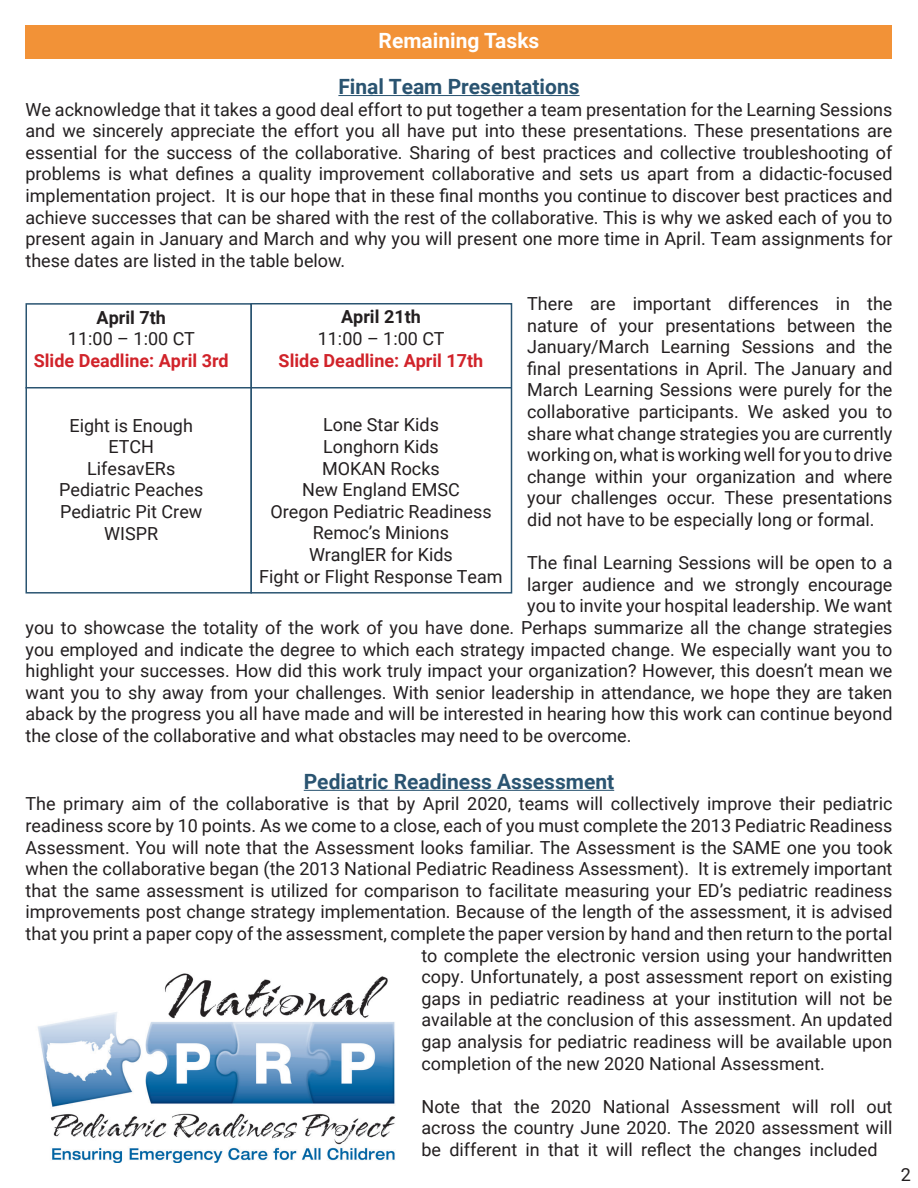
<style>
.page{position:relative;width:918px;height:1188px;background:#fff}
.page>*{position:absolute;margin:0;border:0;box-sizing:border-box;transform-origin:0 0}
.t1{font:700 21px "Roboto";color:#2a5471}
.t2{font:700 21px "Roboto";color:#fff}
.t3{font:18px/21.6px "Roboto";color:#231f20;text-align:justify}
.t4{font:700 18px/21.6px "Roboto";color:#d1232a;text-align:center}
.s1{color:#231f20}
.s2{font-weight:400;color:#231f20}
</style>
<div class="page">
<div style="left:26px;top:26px;width:866px;height:33px;background:#f29237"></div>
<hr style="left:338px;top:95px;width:242px;height:1px;background:#2a5471">
<hr style="left:304px;top:790px;width:310px;height:1px;background:#2a5471">
<div style="left:26px;top:303px;width:226px;height:291px;border:2px solid #2a5471"></div>
<div style="left:250px;top:303px;width:262px;height:291px;border:2px solid #2a5471"></div>
<img style="left:38px;top:973px;width:357px;height:189px">
<hr style="left:26px;top:387px;width:486px;height:1px;background:#2a5471">
<p class="t2" style="left:379px;top:25px;width:162px">Remaining Tasks</p>
<p class="t1" style="left:338px;top:72px;width:243px">Final Team Presentations</p>
<p class="t3" style="left:26px;top:98px;width:869px">We acknowledge that it takes a good deal effort to put together a team presentation for the Learning Sessions and we sincerely appreciate the effort you all have put into these presentations. These presentations are essential for the success of the collaborative. Sharing of best practices and collective troubleshooting of problems is what defines a quality improvement collaborative and sets us apart from a didactic-focused implementation project. It is our hope that in these final months you continue to discover best practices and achieve successes that can be shared with the rest of the collaborative. This is why we asked each of you to present again in January and March and why you will present one more time in April. Team assignments for these dates are listed in the table below.</p>
<p class="t3" style="left:527px;top:292px;width:367px">There are important differences in the nature of your presentations between the January/March Learning Sessions and the final presentations in April. The January and March Learning Sessions were purely for the collaborative participants. We asked you to share what change strategies you are currently working on, what is working well for you to drive change within your organization and where your challenges occur. These presentations did not have to be especially long or formal.</p>
<p class="t3" style="left:527px;top:551px;width:367px">The final Learning Sessions will be open to a</p>
<p class="t3" style="left:527px;top:573px;width:367px">larger audience and we strongly encourage</p>
<p class="t3" style="left:527px;top:595px;width:367px">you to invite your hospital leadership. We want</p>
<p class="t3" style="left:26px;top:616px;width:869px">you to showcase the totality of the work of you have done. Perhaps summarize all the change strategies</p>
<p class="t3" style="left:26px;top:638px;width:868px">you employed and indicate the degree to which each strategy impacted change. We especially want you to</p>
<p class="t3" style="left:26px;top:659px;width:869px">highlight your successes. How did this work truly impact your organization? However, this doesn’t mean we</p>
<p class="t3" style="left:26px;top:681px;width:869px">want you to shy away from your challenges. With senior leadership in attendance, we hope they are taken</p>
<p class="t3" style="left:26px;top:703px;width:868px">aback by the progress you all have made and will be interested in hearing how this work can continue beyond</p>
<p class="t3" style="left:26px;top:724px;width:607px">the close of the collaborative and what obstacles may need to be overcome.</p>
<p class="t1" style="left:304px;top:767px;width:312px">Pediatric Readiness Assessment</p>
<p class="t3" style="left:26px;top:793px;width:869px">The primary aim of the collaborative is that by April 2020, teams will collectively improve their pediatric</p>
<p class="t3" style="left:26px;top:814px;width:869px">readiness score by 10 points. As we come to a close, each of you must complete the 2013 Pediatric Readiness</p>
<p class="t3" style="left:26px;top:836px;width:868px">Assessment. You will note that the Assessment looks familiar. The Assessment is the SAME one you took</p>
<p class="t3" style="left:26px;top:857px;width:869px">when the collaborative began (the 2013 National Pediatric Readiness Assessment). It is extremely important</p>
<p class="t3" style="left:26px;top:879px;width:869px">that the same assessment is utilized for comparison to facilitate measuring your ED’s pediatric readiness</p>
<p class="t3" style="left:26px;top:901px;width:869px">improvements post change strategy implementation. Because of the length of the assessment, it is advised</p>
<p class="t3" style="left:26px;top:922px;width:868px">that you print a paper copy of the assessment, complete the paper version by hand and then return to the portal</p>
<p class="t3" style="left:422px;top:944px;width:473px">to complete the electronic version using your handwritten</p>
<p class="t3" style="left:422px;top:965px;width:473px">copy. Unfortunately, a post assessment report on existing</p>
<p class="t3" style="left:422px;top:987px;width:473px">gaps in pediatric readiness at your institution will not be</p>
<p class="t3" style="left:422px;top:1009px;width:473px">available at the conclusion of this assessment. An updated</p>
<p class="t3" style="left:422px;top:1030px;width:473px">gap analysis for pediatric readiness will be available upon</p>
<p class="t3" style="left:422px;top:1052px;width:405px">completion of the new 2020 National Assessment.</p>
<p class="t3" style="left:422px;top:1095px;width:473px">Note that the 2020 National Assessment will roll out across the country June 2020. The 2020 assessment will be different in that it will reflect the changes included</p>
<p class="t4" style="left:279px;top:305px;width:206px"><span class="s1">April 21th<br></span><span class="s2">11:00 – 1:00 CT<br></span>Slide Deadline: April 17th</p>
<p class="t4" style="left:34px;top:306px;width:196px"><span class="s1">April 7th<br></span><span class="s2">11:00 – 1:00 CT<br></span>Slide Deadline: April 3rd</p>
<p class="t3" style="left:259px;top:413px;width:245px;text-align:center">Lone Star Kids<br>Longhorn Kids<br>MOKAN Rocks<br>New England EMSC<br>Oregon Pediatric Readiness<br>Remoc’s Minions<br>WranglER for Kids<br>Fight or Flight Response Team</p>
<p class="t3" style="left:59px;top:414px;width:146px;text-align:center">Eight is Enough<br>ETCH<br>LifesavERs<br>Pediatric Peaches<br>Pediatric Pit Crew<br>WISPR</p>
<p class="t3" style="left:901px;top:1163px;width:12px">2</p>
</div>
